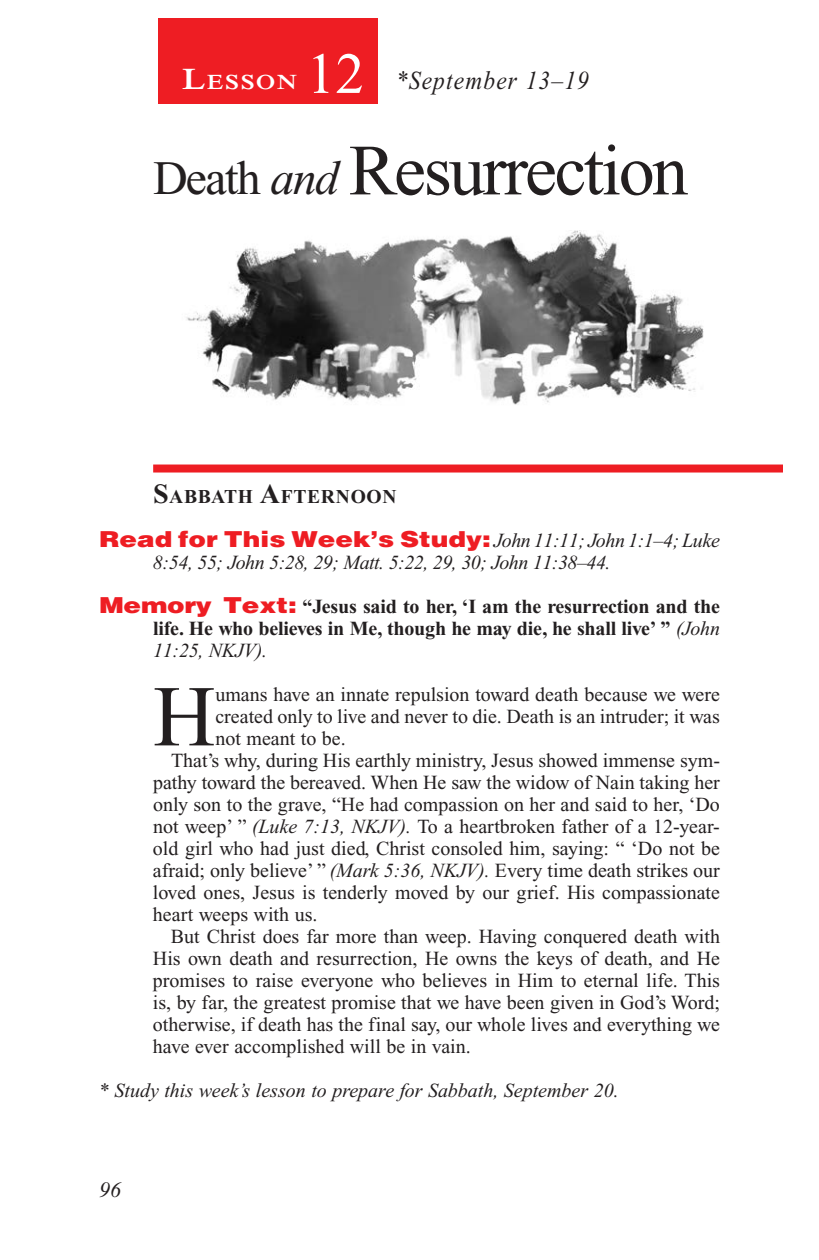
<style>
.page{position:relative;width:819px;height:1260px;background:#fff}
.page>*{position:absolute;margin:0;border:0;box-sizing:border-box;transform-origin:0 0}
.Body_Drop_Cap{font:86.4px "Times New Roman PS Std";color:#231f20}
.Lesson_Head_SA{font:72px "Times New Roman PS Std";color:#231f20}
.Lesson_Number{font:58px "Times New Roman PS Std";color:#fff}
.Lesson_Dates{font:italic 26px "Times New Roman PS Std";letter-spacing:.05em;color:#231f20;scale:.9 1}
.t1{font:italic 22px "Times New Roman PS Std";color:#231f20}
.Lesson_Start_Head{font:600 21px "Times NRMT Std";letter-spacing:.07em;color:#fff;scale:1.1 1}
.Body{font:20px/22px "Times New Roman PS Std";color:#231f20;text-align:justify}
.Question{font:italic 20px/22px "Times New Roman PS Std";letter-spacing:-.015em;color:#231f20}
.Question-2{font:700 20px/22px "Times New Roman PS Std";letter-spacing:-.01em;color:#231f20;text-align:justify}
.Body_Drop_Cap-2{font:20px/22px "Times New Roman PS Std";color:#231f20;text-align:justify}
.Sabbath_Afternoon_He{font:700 19.6px "Times New Roman PS Std";letter-spacing:.035em;color:#231f20}
.s1{font-size:30px}
.s2{font-size:48px}
.s3{font-style:italic;font-size:48px}
.s4{font-size:28px}
.s5{font-family:"Helvetica LT Std";font-weight:900;font-style:normal;font-size:22px;color:#ee1d23}
.s6{font-family:"Helvetica LT Std";font-weight:900;font-size:22px;color:#ee1d23}
.s7{font-weight:400;font-style:italic}
.s8{font-style:italic}
</style>
<div class="page">
<div style="left:158px;top:18px;width:220px;height:86px;background:#ee1d23"></div>
<div style="left:153px;top:465px;width:630px;height:8px;background:#ee1d23"></div>
<img style="left:186px;top:231px;width:518px;height:174px">
<p class="Lesson_Number" style="left:306px;top:42px;width:59px">12</p>
<p class="Lesson_Start_Head" style="left:182px;top:70px;width:106px"><span class="s1">L</span>ESSON</p>
<p class="Lesson_Dates" style="left:396px;top:66px;width:216px">*September 13–19</p>
<p class="Lesson_Head_SA" style="left:153px;top:131px;width:537px"><span class="s2">Death</span> <span class="s3">and</span> Resurrection</p>
<p class="Sabbath_Afternoon_He" style="left:153px;top:486px;width:245px"><span class="s4">S</span>ABBATH <span class="s4">A</span>FTERNOON</p>
<p class="Question" style="left:153px;top:530px;width:568px;text-indent:-54px"><span class="s5">Read for This Week’s Study:</span> John 11:11; John 1:1–4; Luke<br>8:54, 55; John 5:28, 29; Matt. 5:22, 29, 30; John 11:38–44.</p>
<p class="Question-2" style="left:153px;top:596px;width:569px;text-indent:-54px"><span class="s6">Memory Text:</span> “Jesus said to her, ‘I am the resurrection and the life. He who believes in Me, though he may die, he shall live’ ” <span class="s7">(John 11:25, NKJV).</span></p>
<p class="Body_Drop_Cap" style="left:153px;top:670px;width:64px">H</p>
<p class="Body_Drop_Cap-2" style="left:215px;top:684px;width:506px">umans have an innate repulsion toward death because we were created only to live and never to die. Death is an intruder; it was not meant to be.</p>
<p class="Body" style="left:153px;top:750px;width:569px;text-indent:18px">That’s why, during His earthly ministry, Jesus showed immense sym&shy;pathy toward the bereaved. When He saw the widow of Nain taking her only son to the grave, “He had compassion on her and said to her, ‘Do not weep’ ” <span class="s8">(Luke 7:13, NKJV).</span> To a heartbroken father of a 12-year&shy;old girl who had just died, Christ consoled him, saying: “ ‘Do not be afraid; only believe’ ” <span class="s8">(Mark 5:36, NKJV).</span> Every time death strikes our loved ones, Jesus is tenderly moved by our grief. His compassionate heart weeps with us.</p>
<p class="Body" style="left:153px;top:926px;width:569px;text-indent:18px">But Christ does far more than weep. Having conquered death with His own death and resurrection, He owns the keys of death, and He promises to raise everyone who believes in Him to eternal life. This is, by far, the greatest promise that we have been given in God’s Word; otherwise, if death has the final say, our whole lives and everything we have ever accomplished will be in vain.</p>
<p class="Question" style="left:99px;top:1080px;width:521px">* Study this week’s lesson to prepare for Sabbath, September 20.</p>
<p class="t1" style="left:99px;top:1178px;width:23px">96</p>
</div>
